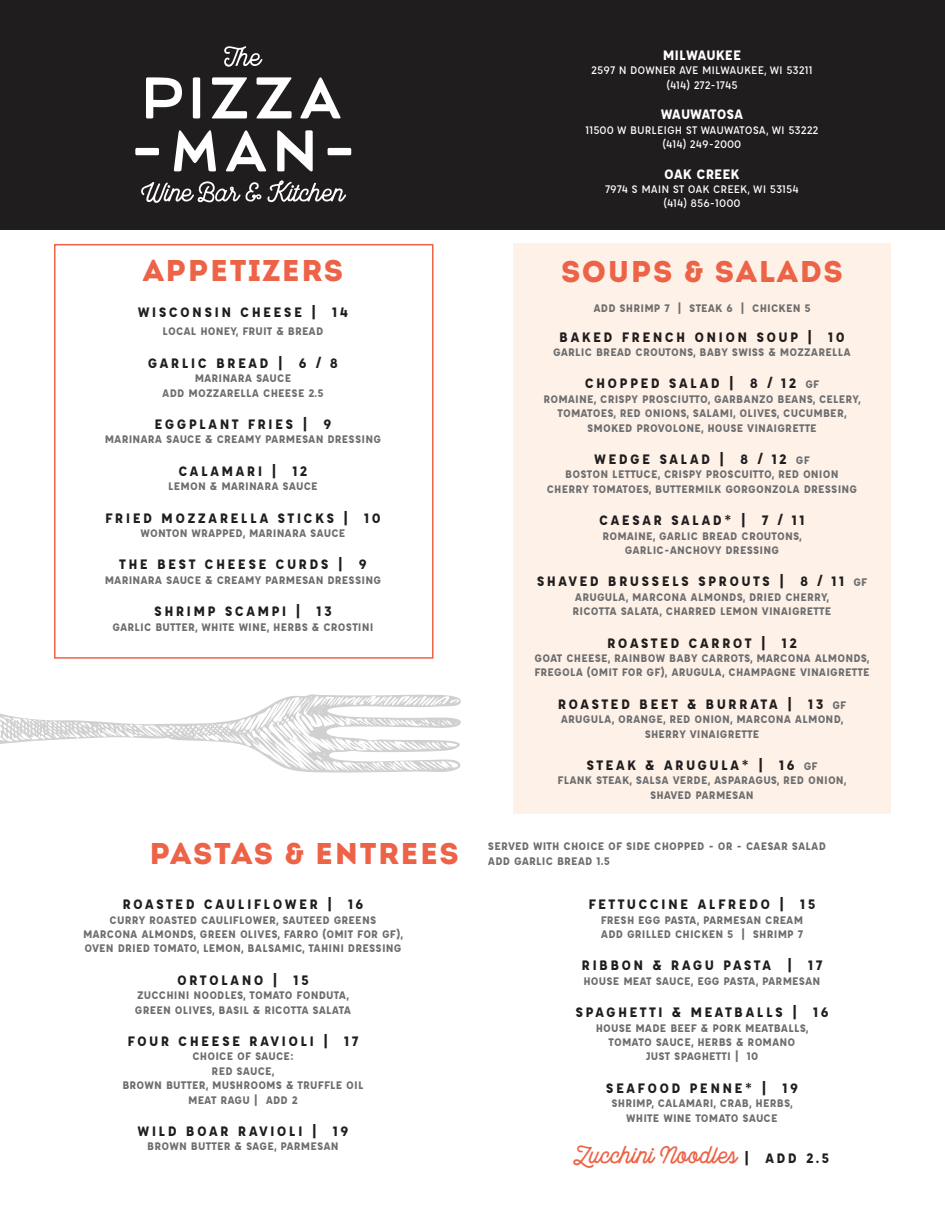
<style>
.page{position:relative;width:945px;height:1215px;background:#fff}
.page>*{position:absolute;margin:0;border:0;box-sizing:border-box;transform-origin:0 0}
.t1{font:30px "Intro";letter-spacing:.05em;color:#ed6348}
.t2{font:700 24px "Local Brewery";letter-spacing:.01em;color:#ed6346}
.t3{font:700 15px "Affogato";letter-spacing:.15em;color:#201d1e}
.t4{font:700 15px "Affogato";color:#fff}
.t5{font:700 12px/14.4px "Affogato";letter-spacing:.01em;color:#6d6e70;text-align:center}
.t6{font:500 12px "Affogato";color:#fff}
.s1{font-size:12px;color:#6d6e70}
.s2{font-family:"Affogato";font-size:15px;color:#201d1e}
</style>
<div class="page">
<div style="left:513px;top:244px;width:378px;height:570px;background:#fef1e7"></div>
<div style="left:0;top:0;width:945px;height:230px;background:#201d1e"></div>
<svg style="left:146px;top:77px;width:36px;height:41px"></svg>
<div style="left:193px;top:77px;width:7px;height:41px;background:#fff"></div>
<svg style="left:212px;top:77px;width:35px;height:41px"></svg>
<svg style="left:256px;top:77px;width:36px;height:41px"></svg>
<svg style="left:300px;top:77px;width:41px;height:41px"></svg>
<svg style="left:174px;top:130px;width:42px;height:41px"></svg>
<svg style="left:226px;top:130px;width:40px;height:41px"></svg>
<svg style="left:277px;top:130px;width:36px;height:41px"></svg>
<svg style="left:141px;top:181px;width:120px;height:22px"></svg>
<svg style="left:267px;top:180px;width:79px;height:22px"></svg>
<svg style="left:224px;top:46px;width:38px;height:21px"></svg>
<div style="left:328px;top:148px;width:23px;height:7px;background:#fff"></div>
<div style="left:135px;top:148px;width:24px;height:7px;background:#fff"></div>
<div style="left:54px;top:244px;width:380px;height:415px;border:2px solid #ed6346"></div>
<svg style="left:0;top:694px;width:461px;height:79px"></svg>
<svg style="left:363px;top:741px;width:9px;height:8px"></svg>
<p class="t1" style="left:143px;top:253px;width:202px">APPETIZERS</p>
<p class="t3" style="left:138px;top:303px;width:212px">WISCONSIN CHEESE | 14</p>
<p class="t5" style="left:163px;top:324px;width:162px">LOCAL HONEY, FRUIT &amp; BREAD</p>
<p class="t3" style="left:148px;top:353px;width:192px">GARLIC BREAD | 6 / 8</p>
<p class="t5" style="left:195px;top:371px;width:98px">MARINARA SAUCE</p>
<p class="t5" style="left:162px;top:385px;width:163px">ADD MOZZARELLA CHEESE 2.5</p>
<p class="t3" style="left:155px;top:415px;width:178px">EGGPLANT FRIES | 9</p>
<p class="t5" style="left:105px;top:432px;width:278px">MARINARA SAUCE &amp; CREAMY PARMESAN DRESSING</p>
<p class="t3" style="left:178px;top:461px;width:131px">CALAMARI | 12</p>
<p class="t5" style="left:168px;top:479px;width:151px">LEMON &amp; MARINARA SAUCE</p>
<p class="t3" style="left:105px;top:508px;width:277px">FRIED MOZZARELLA STICKS | 10</p>
<p class="t5" style="left:141px;top:526px;width:206px">WONTON WRAPPED, MARINARA SAUCE</p>
<p class="t3" style="left:119px;top:555px;width:249px">THE BEST CHEESE CURDS | 9</p>
<p class="t5" style="left:105px;top:573px;width:278px">MARINARA SAUCE &amp; CREAMY PARMESAN DRESSING</p>
<p class="t3" style="left:154px;top:602px;width:179px">SHRIMP SCAMPI | 13</p>
<p class="t5" style="left:112px;top:619px;width:263px">GARLIC BUTTER, WHITE WINE, HERBS &amp; CROSTINI</p>
<p class="t4" style="left:663px;top:45px;width:80px">MILWAUKEE</p>
<p class="t6" style="left:591px;top:63px;width:223px">2597 N DOWNER AVE MILWAUKEE, WI 53211</p>
<p class="t6" style="left:666px;top:77px;width:73px">(414) 272-1745</p>
<p class="t4" style="left:661px;top:105px;width:84px">WAUWATOSA</p>
<p class="t6" style="left:585px;top:122px;width:235px">11500 W BURLEIGH ST WAUWATOSA, WI 53222</p>
<p class="t6" style="left:663px;top:137px;width:80px">(414) 249-2000</p>
<p class="t4" style="left:664px;top:164px;width:77px">OAK CREEK</p>
<p class="t6" style="left:605px;top:182px;width:195px">7974 S MAIN ST OAK CREEK, WI 53154</p>
<p class="t6" style="left:663px;top:196px;width:79px">(414) 856-1000</p>
<p class="t1" style="left:561px;top:253px;width:283px">SOUPS &amp; SALADS</p>
<p class="t5" style="left:593px;top:300px;width:219px">ADD SHRIMP 7 | STEAK 6 | CHICKEN 5</p>
<p class="t3" style="left:559px;top:327px;width:287px">BAKED FRENCH ONION SOUP | 10</p>
<p class="t5" style="left:553px;top:345px;width:299px">GARLIC BREAD CROUTONS, BABY SWISS &amp; MOZZARELLA</p>
<p class="t3" style="left:585px;top:374px;width:236px">CHOPPED SALAD | 8 / 12 <span class="s1">GF</span></p>
<p class="t5" style="left:543px;top:391px;width:319px">ROMAINE, CRISPY PROSCIUTTO, GARBANZO BEANS, CELERY,<br>TOMATOES, RED ONIONS, SALAMI, OLIVES, CUCUMBER,<br>SMOKED PROVOLONE, HOUSE VINAIGRETTE</p>
<p class="t3" style="left:594px;top:449px;width:217px">WEDGE SALAD | 8 / 12 <span class="s1">GF</span></p>
<p class="t5" style="left:565px;top:467px;width:275px">BOSTON LETTUCE, CRISPY PROSCUITTO, RED ONION</p>
<p class="t5" style="left:547px;top:481px;width:312px">CHERRY TOMATOES, BUTTERMILK GORGONZOLA DRESSING</p>
<p class="t3" style="left:599px;top:511px;width:207px">CAESAR SALAD* | 7 / 11</p>
<p class="t5" style="left:602px;top:528px;width:201px">ROMAINE, GARLIC BREAD CROUTONS,</p>
<p class="t5" style="left:625px;top:543px;width:156px">GARLIC-ANCHOVY DRESSING</p>
<p class="t3" style="left:537px;top:572px;width:332px">SHAVED BRUSSELS SPROUTS | 8 / 11 <span class="s1">GF</span></p>
<p class="t5" style="left:573px;top:589px;width:260px;text-align:left">ARUGULA, MARCONA ALMONDS, DRIED CHERRY,<br>RICOTTA SALATA, CHARRED LEMON VINAIGRETTE</p>
<p class="t3" style="left:607px;top:633px;width:191px">ROASTED CARROT | 12</p>
<p class="t5" style="left:535px;top:651px;width:336px">GOAT CHEESE, RAINBOW BABY CARROTS, MARCONA ALMONDS,</p>
<p class="t5" style="left:534px;top:665px;width:337px">FREGOLA (OMIT FOR GF), ARUGULA, CHAMPAGNE VINAIGRETTE</p>
<p class="t3" style="left:558px;top:694px;width:290px">ROASTED BEET &amp; BURRATA | 13 <span class="s1">GF</span></p>
<p class="t5" style="left:561px;top:712px;width:284px">ARUGULA, ORANGE, RED ONION, MARCONA ALMOND,</p>
<p class="t5" style="left:645px;top:726px;width:116px">SHERRY VINAIGRETTE</p>
<p class="t3" style="left:586px;top:755px;width:233px">STEAK &amp; ARUGULA* | 16 <span class="s1">GF</span></p>
<p class="t5" style="left:558px;top:773px;width:290px">FLANK STEAK, SALSA VERDE, ASPARAGUS, RED ONION,<br>SHAVED PARMESAN</p>
<p class="t1" style="left:149px;top:836px;width:311px">PASTAS &amp; ENTREES</p>
<p class="t5" style="left:488px;top:839px;width:340px">SERVED WITH CHOICE OF SIDE CHOPPED - OR - CAESAR SALAD</p>
<p class="t5" style="left:488px;top:854px;width:123px">ADD GARLIC BREAD 1.5</p>
<p class="t3" style="left:122px;top:895px;width:243px">ROASTED CAULIFLOWER | 16</p>
<p class="t5" style="left:110px;top:912px;width:268px">CURRY ROASTED CAULIFLOWER, SAUTEED GREENS</p>
<p class="t5" style="left:83px;top:927px;width:321px;text-align:left">MARCONA ALMONDS, GREEN OLIVES, FARRO (OMIT FOR GF),<br>OVEN DRIED TOMATO, LEMON, BALSAMIC, TAHINI DRESSING</p>
<p class="t3" style="left:177px;top:970px;width:133px">ORTOLANO | 15</p>
<p class="t5" style="left:137px;top:988px;width:213px">ZUCCHINI NOODLES, TOMATO FONDUTA,</p>
<p class="t5" style="left:135px;top:1002px;width:218px">GREEN OLIVES, BASIL &amp; RICOTTA SALATA</p>
<p class="t3" style="left:127px;top:1031px;width:233px">FOUR CHEESE RAVIOLI | 17</p>
<p class="t5" style="left:122px;top:1049px;width:243px">CHOICE OF SAUCE:<br>RED SAUCE,<br>BROWN BUTTER, MUSHROOMS &amp; TRUFFLE OIL</p>
<p class="t5" style="left:188px;top:1092px;width:111px">MEAT RAGU | ADD 2</p>
<p class="t3" style="left:138px;top:1121px;width:212px">WILD BOAR RAVIOLI | 19</p>
<p class="t5" style="left:147px;top:1139px;width:193px">BROWN BUTTER &amp; SAGE, PARMESAN</p>
<p class="t3" style="left:588px;top:895px;width:229px">FETTUCCINE ALFREDO | 15</p>
<p class="t5" style="left:601px;top:912px;width:204px">FRESH EGG PASTA, PARMESAN CREAM</p>
<p class="t5" style="left:601px;top:927px;width:204px">ADD GRILLED CHICKEN 5 | SHRIMP 7</p>
<p class="t3" style="left:581px;top:956px;width:242px">RIBBON &amp; RAGU PASTA | 17</p>
<p class="t5" style="left:583px;top:973px;width:239px">HOUSE MEAT SAUCE, EGG PASTA, PARMESAN</p>
<p class="t3" style="left:575px;top:1003px;width:255px">SPAGHETTI &amp; MEATBALLS | 16</p>
<p class="t5" style="left:596px;top:1020px;width:214px">HOUSE MADE BEEF &amp; PORK MEATBALLS,</p>
<p class="t5" style="left:609px;top:1035px;width:188px">TOMATO SAUCE, HERBS &amp; ROMANO</p>
<p class="t5" style="left:646px;top:1049px;width:114px">JUST SPAGHETTI | 10</p>
<p class="t3" style="left:606px;top:1078px;width:194px">SEAFOOD PENNE* | 19</p>
<p class="t5" style="left:612px;top:1096px;width:182px">SHRIMP, CALAMARI, CRAB, HERBS,</p>
<p class="t5" style="left:626px;top:1110px;width:153px">WHITE WINE TOMATO SAUCE</p>
<p class="t2" style="left:575px;top:1140px;width:256px">Zucchini Noodles <span class="s2">| ADD 2.5</span></p>
</div>
